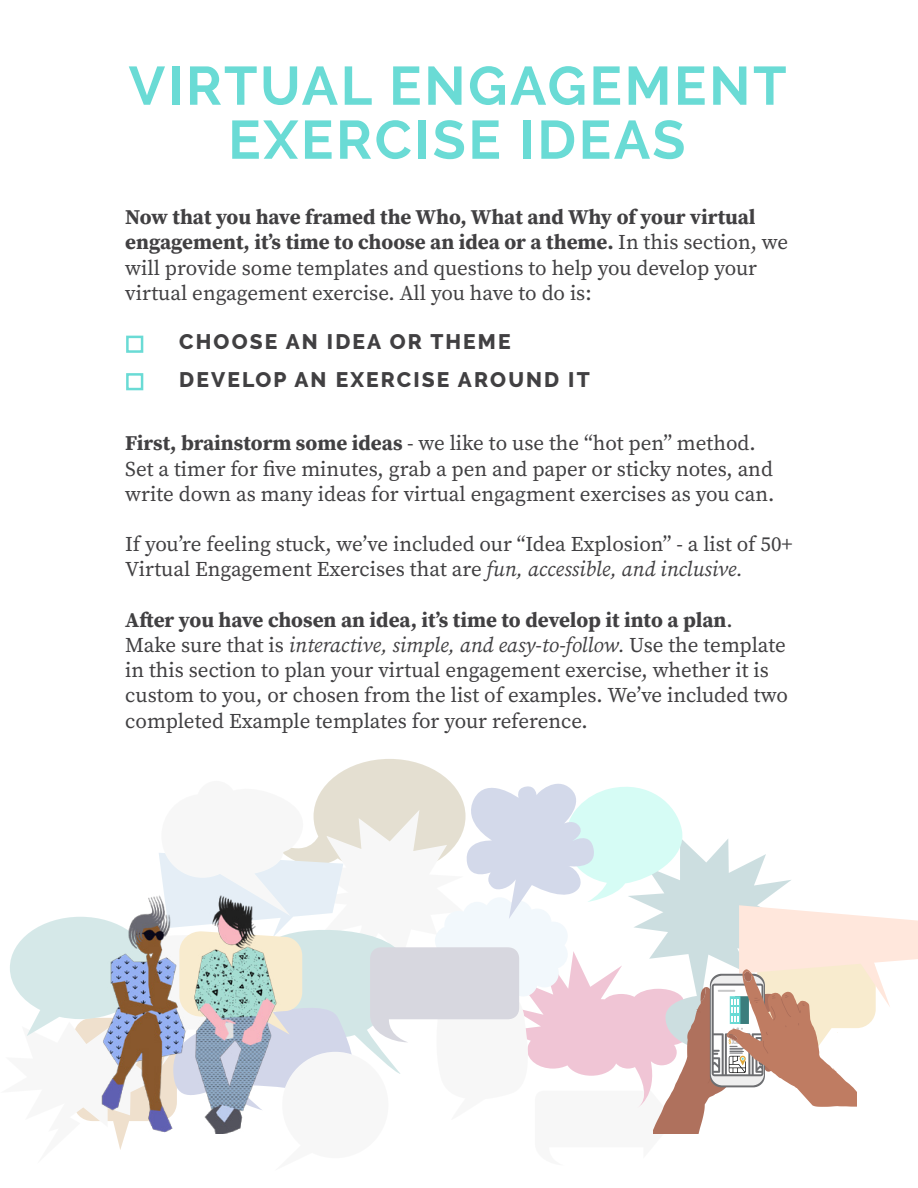
<style>
.page{position:relative;width:918px;height:1188px;background:#fff}
.page>*{position:absolute;margin:0;border:0;box-sizing:border-box;transform-origin:0 0}
.t1{font:700 54px/54px "Raleway";letter-spacing:.05em;color:#6adbd5;text-align:center}
.t2{font:21px/25.2px "Source Serif Pro";color:#414042}
.t3{font:800 21px "Raleway";letter-spacing:.1em;color:#414042}
.t4{font:6.6px "Bauhaus 93";color:#c7c8c9}
.s1{font-weight:700}
.s2{font-family:"Lato";font-weight:300;font-size:31.5px;color:#6adbd5}
.s3{font-style:italic}
.s4{color:#6d6e71}
</style>
<div class="page">
<svg style="left:10px;top:759px;width:908px;height:391px"></svg>
<h1 class="t1" style="left:129px;top:59px;width:659px">VIRTUAL ENGAGEMENT<br>EXERCISE IDEAS</h1>
<p class="t2" style="left:125px;top:205px;width:664px"><span class="s1">Now that you have framed the Who, What and Why of your virtual engagement, it’s time to choose an idea or a theme.</span> In this section, we will provide some templates and questions to help you develop your virtual engagement exercise. All you have to do is:</p>
<p class="t3" style="left:125px;top:330px;width:387px"><span class="s2">□</span> CHOOSE AN IDEA OR THEME</p>
<p class="t3" style="left:125px;top:367px;width:466px"><span class="s2">□</span> DEVELOP AN EXERCISE AROUND IT</p>
<p class="t2" style="left:125px;top:431px;width:651px"><span class="s1">First, brainstorm some ideas</span> - we like to use the “hot pen” method.<br>Set a timer for five minutes, grab a pen and paper or sticky notes, and write down as many ideas for virtual engagment exercises as you can.</p>
<p class="t2" style="left:125px;top:532px;width:669px">If you’re feeling stuck, we’ve included our “Idea Explosion” - a list of 50+<br>Virtual Engagement Exercises that are <span class="s3">fun, accessible, and inclusive.</span></p>
<p class="t2" style="left:125px;top:607px;width:664px"><span class="s1">After you have chosen an idea, it’s time to develop it into a plan</span>.<br>Make sure that is <span class="s3">interactive, simple, and easy-to-follow.</span> Use the template in this section to plan your virtual engagement exercise, whether it is custom to you, or chosen from the list of examples. We’ve included two completed Example templates for your reference.</p>
<p class="t4" style="left:732px;top:1038px;width:17px">XXX <span class="s4">K</span></p>
</div>
